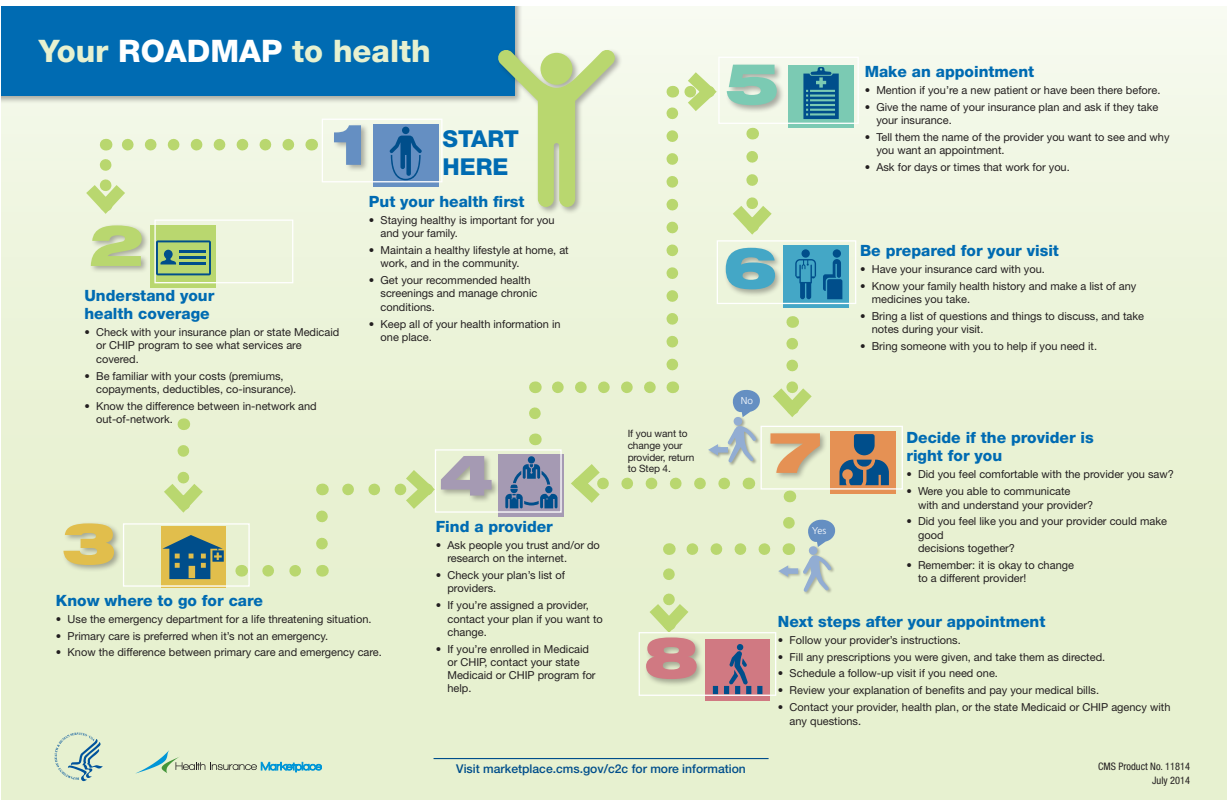
<style>
.page{position:relative;width:1232px;height:807px;background:#fff}
.page>*{position:absolute;margin:0;border:0;box-sizing:border-box;transform-origin:0 0}
.t1{font:900 expanded 56.9px "Helvetica Neue LT Std";color:#658fc2}
.t2{font:900 expanded 56.9px "Helvetica Neue LT Std";color:#b9d76f}
.t3{font:900 expanded 56.9px "Helvetica Neue LT Std";color:#e1be4c}
.t4{font:900 expanded 56.9px "Helvetica Neue LT Std";color:#a59ab3}
.t5{font:900 expanded 56.9px "Helvetica Neue LT Std";color:#7bcab3}
.t6{font:900 expanded 56.9px "Helvetica Neue LT Std";color:#44a7c6}
.t7{font:900 expanded 56.9px "Helvetica Neue LT Std";color:#e59154}
.t8{font:900 expanded 56.9px "Helvetica Neue LT Std";color:#d07982}
.t9{font:800 31.1px "Helvetica Neue LT Std";color:#e7f1d0}
.t10{font:800 23.3px/28px "Helvetica Neue LT Std";color:#006bb2}
.t11{font:800 15.5px/18.1px "Helvetica Neue LT Std";color:#006bb2}
.t12{font:500 12.1px "Helvetica Neue LT Std";color:#004e8b}
.t13{font:11px/13.2px "Helvetica Neue LT Std";color:#231f20}
.t14{font:condensed 10.4px/14.1px "Helvetica Neue LT Std";color:#231f20;text-align:right}
.t15{font:10.1px/11.6px "Helvetica Neue LT Std";letter-spacing:-.01em;color:#231f20}
.t16{font:300 10px "Frutiger LT Std";color:#fff}
.s1{color:#fff}
</style>
<div class="page">
<div style="left:1px;top:7px;width:1224px;height:792px;background:linear-gradient(to bottom,#f4f8ea,#e3efc9)"></div>
<div style="left:829px;top:431px;width:66px;height:63px;background:#e59154"></div>
<svg style="left:117px;top:139px;width:171px;height:11px;background:#d9e9b4"></svg>
<svg style="left:74px;top:165px;width:63px;height:57px;background:#e5f0cb"></svg>
<div style="left:151px;top:225px;width:65px;height:63px;background:#b9d76f"></div>
<svg style="left:156px;top:240px;width:55px;height:35px"></svg>
<hr style="left:179px;top:262px;width:27px;height:2px;background:#004e8b">
<hr style="left:179px;top:256px;width:27px;height:3px;background:#004e8b">
<hr style="left:179px;top:251px;width:27px;height:2px;background:#004e8b">
<div style="left:89px;top:223px;width:61px;height:51px;background:#231f20;opacity:.35"></div>
<div style="left:154px;top:219px;width:139px;height:64px;border:1px solid #fff"></div>
<div style="left:438px;top:454px;width:61px;height:49px;background:#231f20;opacity:.35"></div>
<div style="left:435px;top:449px;width:126px;height:64px;border:1px solid #fff"></div>
<div style="left:373px;top:124px;width:65px;height:63px;background:#658fc2"></div>
<div style="left:402px;top:127px;width:7px;height:7px;background:#004e8b;border-radius:50%"></div>
<svg style="left:389px;top:136px;width:32px;height:44px"></svg>
<div style="left:332px;top:123px;width:37px;height:50px;background:#231f20;opacity:.35"></div>
<div style="left:321px;top:119px;width:121px;height:63px;border:1px solid #fff"></div>
<div style="left:1px;top:7px;width:522px;height:97px;background:#231f20;opacity:.35"></div>
<div style="left:1px;top:7px;width:513px;height:89px;background:#006bb2"></div>
<div style="left:704px;top:638px;width:65px;height:62px;background:#d07982"></div>
<svg style="left:497px;top:49px;width:391px;height:645px;background:#dce6cc"></svg>
<div style="left:638px;top:632px;width:138px;height:64px;border:1px solid #fff"></div>
<div style="left:62px;top:521px;width:60px;height:52px;background:#231f20;opacity:.35"></div>
<svg style="left:183px;top:418px;width:1px;height:12px"></svg>
<svg style="left:152px;top:451px;width:63px;height:70px;background:#e1edc3"></svg>
<svg style="left:268px;top:565px;width:40px;height:11px"></svg>
<svg style="left:316px;top:503px;width:12px;height:41px"></svg>
<svg style="left:322px;top:483px;width:1px;height:12px"></svg>
<svg style="left:348px;top:458px;width:95px;height:63px;background:#e2eec5"></svg>
<div style="left:161px;top:526px;width:64px;height:62px;background:#e1be4c"></div>
<svg style="left:162px;top:535px;width:62px;height:44px"></svg>
<div style="left:123px;top:523px;width:127px;height:64px;border:1px solid #fff"></div>
<hr style="left:433px;top:758px;width:335px;height:1px;background:#004e8b">
<svg style="left:55px;top:732px;width:48px;height:49px;background:#c0d6c7"></svg>
<svg style="left:135px;top:750px;width:187px;height:23px;background:#c5dec7"></svg>
<p class="t9" style="left:39px;top:33px;width:393px">Your <span class="s1">ROADMAP</span> to health</p>
<p class="t1" style="left:330px;top:107px;width:39px">1</p>
<p class="t10" style="left:442px;top:124px;width:78px">START<br>HERE</p>
<p class="t11" style="left:369px;top:192px;width:157px">Put your health first</p>
<p class="t13" style="left:380px;top:213px;width:175px;text-indent:-12px">• Staying healthy is important for you and your family.</p>
<p class="t13" style="left:380px;top:243px;width:190px;text-indent:-12px">• Maintain a healthy lifestyle at home, at work, and in the community.</p>
<p class="t13" style="left:380px;top:273px;width:158px;text-indent:-12px">• Get your recommended health screenings and manage chronic conditions.</p>
<p class="t13" style="left:380px;top:317px;width:181px;text-indent:-12px">• Keep all of your health information in one place.</p>
<p class="t2" style="left:89px;top:208px;width:56px">2</p>
<p class="t11" style="left:84px;top:286px;width:131px">Understand your health coverage</p>
<p class="t13" style="left:96px;top:325px;width:245px;text-indent:-12px">• Check with your insurance plan or state Medicaid or CHIP program to see what services are covered.</p>
<p class="t13" style="left:96px;top:369px;width:202px;text-indent:-12px">• Be familiar with your costs (premiums, copayments, deductibles, co-insurance).</p>
<p class="t13" style="left:96px;top:399px;width:222px;text-indent:-12px">• Know the difference between in-network and out-of-network.</p>
<p class="t3" style="left:61px;top:506px;width:56px">3</p>
<p class="t11" style="left:56px;top:591px;width:208px">Know where to go for care</p>
<p class="t13" style="left:56px;top:612px;width:317px">• Use the emergency department for a life threatening situation.</p>
<p class="t13" style="left:56px;top:629px;width:274px">• Primary care is preferred when it’s not an emergency.</p>
<p class="t13" style="left:56px;top:646px;width:327px">• Know the difference between primary care and emergency care.</p>
<p class="t4" style="left:438px;top:438px;width:56px">4</p>
<p class="t11" style="left:435px;top:517px;width:119px">Find a provider</p>
<p class="t13" style="left:447px;top:538px;width:154px;text-indent:-12px">• Ask people you trust and/or do research on the internet.</p>
<p class="t13" style="left:447px;top:568px;width:119px;text-indent:-12px">• Check your plan’s list of providers.</p>
<p class="t13" style="left:447px;top:599px;width:157px;text-indent:-12px">• If you’re assigned a provider, contact your plan if you want to change.</p>
<p class="t13" style="left:447px;top:642px;width:150px;text-indent:-12px">• If you’re enrolled in Medicaid or CHIP, contact your state<br>Medicaid or CHIP program for help.</p>
<p class="t15" style="left:627px;top:428px;width:68px">If you want to change your provider, return to Step 4.</p>
<p class="t8" style="left:643px;top:620px;width:56px">8</p>
<p class="t5" style="left:724px;top:47px;width:56px">5</p>
<p class="t11" style="left:864px;top:63px;width:171px">Make an appointment</p>
<p class="t13" style="left:864px;top:83px;width:297px">• Mention if you’re a new patient or have been there before.</p>
<p class="t13" style="left:876px;top:100px;width:283px;text-indent:-12px">• Give the name of your insurance plan and ask if they take your insurance.</p>
<p class="t13" style="left:876px;top:130px;width:294px;text-indent:-12px">• Tell them the name of the provider you want to see and why you want an appointment.</p>
<p class="t13" style="left:864px;top:161px;width:206px">• Ask for days or times that work for you.</p>
<p class="t6" style="left:722px;top:231px;width:56px">6</p>
<p class="t11" style="left:859px;top:241px;width:200px">Be prepared for your visit</p>
<p class="t13" style="left:859px;top:262px;width:186px">• Have your insurance card with you.</p>
<p class="t13" style="left:871px;top:279px;width:266px;text-indent:-12px">• Know your family health history and make a list of any medicines you take.</p>
<p class="t13" style="left:871px;top:309px;width:274px;text-indent:-12px">• Bring a list of questions and things to discuss, and take notes during your visit.</p>
<p class="t13" style="left:859px;top:340px;width:238px">• Bring someone with you to help if you need it.</p>
<p class="t16" style="left:740px;top:395px;width:14px">No</p>
<p class="t7" style="left:768px;top:415px;width:54px">7</p>
<p class="t11" style="left:906px;top:429px;width:189px">Decide if the provider is right for you</p>
<p class="t13" style="left:906px;top:468px;width:269px">• Did you feel comfortable with the provider you saw?</p>
<p class="t13" style="left:917px;top:485px;width:177px;text-indent:-12px">• Were you able to communicate with and understand your provider?</p>
<p class="t13" style="left:917px;top:515px;width:250px;text-indent:-12px">• Did you feel like you and your provider could make good<br>decisions together?</p>
<p class="t13" style="left:917px;top:558px;width:157px;text-indent:-12px">• Remember: it is okay to change to a different provider!</p>
<p class="t16" style="left:812px;top:525px;width:16px">Yes</p>
<p class="t11" style="left:777px;top:612px;width:269px">Next steps after your appointment</p>
<p class="t13" style="left:777px;top:633px;width:184px">• Follow your provider’s instructions.</p>
<p class="t13" style="left:777px;top:650px;width:329px">• Fill any prescriptions you were given, and take them as directed.</p>
<p class="t13" style="left:777px;top:667px;width:221px">• Schedule a follow-up visit if you need one.</p>
<p class="t13" style="left:777px;top:684px;width:322px">• Review your explanation of benefits and pay your medical bills.</p>
<p class="t13" style="left:789px;top:700px;width:382px;text-indent:-12px">• Contact your provider, health plan, or the state Medicaid or CHIP agency with any questions.</p>
<p class="t12" style="left:456px;top:761px;width:291px">Visit marketplace.cms.gov/c2c for more information</p>
<p class="t14" style="left:1097px;top:759px;width:93px">CMS Product No. 11814<br>July 2014</p>
</div>
